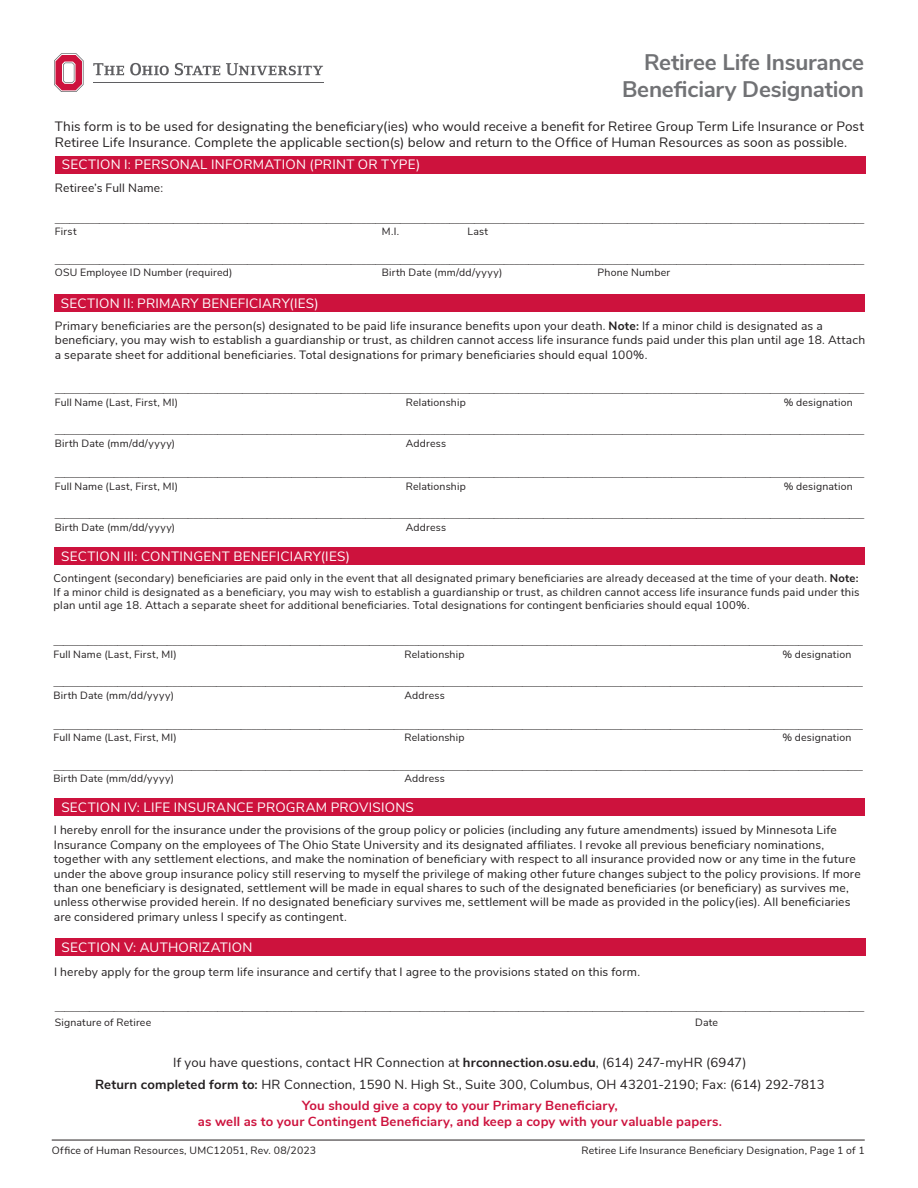
<style>
.page{position:relative;width:918px;height:1188px;background:#fff}
.page>*{position:absolute;margin:0;border:0;box-sizing:border-box;transform-origin:0 0}
.HR_form_title___________h1{font:700 22.5px "Buckeye Sans 2";letter-spacing:-.01em;color:#717275}
.blank_line{font:13.5px/16.2px "Buckeye Sans 2";letter-spacing:.01em;color:#231f20}
.blank_line-2{font:13.5px "Buckeye Sans 2";letter-spacing:.02em;color:#fff}
.footnote{font:13.2px "Buckeye Sans 2";letter-spacing:.01em;color:#231f20}
.footnote-2{font:700 13.2px/15.8px "Buckeye Sans 2";letter-spacing:.01em;color:#cd123d;text-align:center}
.blank_line-3{font:12px/14.4px "Buckeye Sans 2";letter-spacing:.015em;color:#231f20}
.blank_line-4{font:11.25px/13.5px "Buckeye Sans 2";letter-spacing:.015em;color:#231f20;text-align:justify}
.Body_Copy{font:10.5px "Buckeye Sans 2";letter-spacing:.02em;color:#231f20}
.under_line_label{font:10.5px "Buckeye Sans 2";letter-spacing:.02em;color:#231f20}
.blank_line-5{font:10.5px "Buckeye Sans 2";letter-spacing:.02em;color:#231f20}
.s1{font-weight:700}
</style>
<div class="page">
<hr style="left:52px;top:1140px;width:813px;height:1px;background:#231f20">
<div style="left:54px;top:294px;width:811px;height:18px;background:#cd123d"></div>
<hr style="left:93px;top:82px;width:231px;height:1px;background:#5f5f62">
<svg style="left:54px;top:53px;width:30px;height:39px"></svg>
<svg style="left:93px;top:63px;width:31px;height:12px"></svg>
<svg style="left:130px;top:63px;width:39px;height:12px"></svg>
<svg style="left:175px;top:63px;width:45px;height:12px"></svg>
<svg style="left:226px;top:63px;width:97px;height:12px"></svg>
<div style="left:54px;top:547px;width:811px;height:18px;background:#cd123d"></div>
<div style="left:54px;top:799px;width:811px;height:17px;background:#cd123d"></div>
<div style="left:55px;top:939px;width:810px;height:17px;background:#cd123d"></div>
<div style="left:55px;top:156px;width:811px;height:17px;background:#cd123d"></div>
<h1 class="HR_form_title___________h1" style="left:644px;top:48px;width:221px">Retiree Life Insurance</h1>
<h1 class="HR_form_title___________h1" style="left:622px;top:75px;width:244px">Beneficiary Designation</h1>
<p class="blank_line" style="left:55px;top:118px;width:811px">This form is to be used for designating the beneficiary(ies) who would receive a benefit for Retiree Group Term Life Insurance or Post<br>Retiree Life Insurance. Complete the applicable section(s) below and return to the Office of Human Resources as soon as possible.</p>
<p class="blank_line-2" style="left:62px;top:156px;width:360px">SECTION I: PERSONAL INFORMATION (PRINT OR TYPE)</p>
<p class="blank_line-3" style="left:55px;top:181px;width:110px">Retiree’s Full Name:</p>
<p class="Body_Copy" style="left:55px;top:213px;width:811px">____________________________________________________________________________________________________________________________________________________________________</p>
<p class="under_line_label" style="left:55px;top:225px;width:23px">First</p>
<p class="under_line_label" style="left:382px;top:225px;width:19px">M.I.</p>
<p class="under_line_label" style="left:467px;top:225px;width:22px">Last</p>
<p class="Body_Copy" style="left:55px;top:254px;width:811px">____________________________________________________________________________________________________________________________________________________________________</p>
<p class="under_line_label" style="left:55px;top:266px;width:179px">OSU Employee ID Number (required)</p>
<p class="under_line_label" style="left:382px;top:266px;width:122px">Birth Date (mm/dd/yyyy)</p>
<p class="under_line_label" style="left:598px;top:266px;width:74px">Phone Number</p>
<p class="blank_line-2" style="left:61px;top:295px;width:259px">SECTION II: PRIMARY BENEFICIARY(IES)</p>
<p class="blank_line-3" style="left:55px;top:319px;width:812px">Primary beneficiaries are the person(s) designated to be paid life insurance benefits upon your death. <span class="s1">Note:</span> If a minor child is designated as a beneficiary, you may wish to establish a guardianship or trust, as children cannot access life insurance funds paid under this plan until age 18. Attach a separate sheet for additional beneficiaries. Total designations for primary beneficiaries should equal 100%.</p>
<p class="Body_Copy" style="left:55px;top:383px;width:811px">____________________________________________________________________________________________________________________________________________________________________</p>
<p class="under_line_label" style="left:55px;top:396px;width:125px">Full Name (Last, First, MI)</p>
<p class="under_line_label" style="left:406px;top:396px;width:62px">Relationship</p>
<p class="under_line_label" style="left:784px;top:396px;width:70px">% designation</p>
<p class="Body_Copy" style="left:55px;top:424px;width:811px">____________________________________________________________________________________________________________________________________________________________________</p>
<p class="under_line_label" style="left:55px;top:437px;width:122px">Birth Date (mm/dd/yyyy)</p>
<p class="under_line_label" style="left:406px;top:437px;width:42px">Address</p>
<p class="Body_Copy" style="left:55px;top:467px;width:811px">____________________________________________________________________________________________________________________________________________________________________</p>
<p class="under_line_label" style="left:55px;top:480px;width:125px">Full Name (Last, First, MI)</p>
<p class="under_line_label" style="left:406px;top:480px;width:62px">Relationship</p>
<p class="under_line_label" style="left:784px;top:480px;width:70px">% designation</p>
<p class="Body_Copy" style="left:55px;top:508px;width:811px">____________________________________________________________________________________________________________________________________________________________________</p>
<p class="under_line_label" style="left:55px;top:521px;width:122px">Birth Date (mm/dd/yyyy)</p>
<p class="under_line_label" style="left:406px;top:521px;width:42px">Address</p>
<p class="blank_line-2" style="left:61px;top:548px;width:291px">SECTION III: CONTINGENT BENEFICIARY(IES)</p>
<p class="blank_line-4" style="left:54px;top:572px;width:807px">Contingent (secondary) beneficiaries are paid only in the event that all designated primary beneficiaries are already deceased at the time of your death. <span class="s1">Note:<br></span>If a minor child is designated as a beneficiary, you may wish to establish a guardianship or trust, as children cannot access life insurance funds paid under this plan until age 18. Attach a separate sheet for additional beneficiaries. Total designations for contingent benficiaries should equal 100%.</p>
<p class="Body_Copy" style="left:53px;top:635px;width:811px">____________________________________________________________________________________________________________________________________________________________________</p>
<p class="under_line_label" style="left:53px;top:648px;width:125px">Full Name (Last, First, MI)</p>
<p class="under_line_label" style="left:404px;top:648px;width:62px">Relationship</p>
<p class="under_line_label" style="left:782px;top:648px;width:70px">% designation</p>
<p class="Body_Copy" style="left:53px;top:676px;width:811px">____________________________________________________________________________________________________________________________________________________________________</p>
<p class="under_line_label" style="left:53px;top:689px;width:122px">Birth Date (mm/dd/yyyy)</p>
<p class="under_line_label" style="left:404px;top:689px;width:42px">Address</p>
<p class="Body_Copy" style="left:53px;top:719px;width:811px">____________________________________________________________________________________________________________________________________________________________________</p>
<p class="under_line_label" style="left:53px;top:731px;width:125px">Full Name (Last, First, MI)</p>
<p class="under_line_label" style="left:404px;top:731px;width:62px">Relationship</p>
<p class="under_line_label" style="left:782px;top:731px;width:70px">% designation</p>
<p class="Body_Copy" style="left:53px;top:760px;width:811px">____________________________________________________________________________________________________________________________________________________________________</p>
<p class="under_line_label" style="left:53px;top:772px;width:122px">Birth Date (mm/dd/yyyy)</p>
<p class="under_line_label" style="left:404px;top:772px;width:42px">Address</p>
<p class="blank_line-2" style="left:61px;top:799px;width:354px">SECTION IV: LIFE INSURANCE PROGRAM PROVISIONS</p>
<p class="blank_line-3" style="left:54px;top:823px;width:808px">I hereby enroll for the insurance under the provisions of the group policy or policies (including any future amendments) issued by Minnesota Life Insurance Company on the employees of The Ohio State University and its designated affiliates. I revoke all previous beneficiary nominations, together with any settlement elections, and make the nomination of beneficiary with respect to all insurance provided now or any time in the future under the above group insurance policy still reserving to myself the privilege of making other future changes subject to the policy provisions. If more than one beneficiary is designated, settlement will be made in equal shares to such of the designated beneficiaries (or beneficiary) as survives me, unless otherwise provided herein. If no designated beneficiary survives me, settlement will be made as provided in the policy(ies). All beneficiaries are considered primary unless I specify as contingent.</p>
<p class="blank_line-2" style="left:62px;top:939px;width:192px">SECTION V: AUTHORIZATION</p>
<p class="blank_line-3" style="left:54px;top:965px;width:588px">I hereby apply for the group term life insurance and certify that I agree to the provisions stated on this form.</p>
<p class="Body_Copy" style="left:55px;top:1001px;width:811px">____________________________________________________________________________________________________________________________________________________________________</p>
<p class="blank_line-5" style="left:55px;top:1016px;width:98px">Signature of Retiree</p>
<p class="blank_line-5" style="left:695px;top:1016px;width:24px">Date</p>
<p class="footnote" style="left:173px;top:1054px;width:575px">If you have questions, contact HR Connection at <span class="s1">hrconnection.osu.edu</span>, (614) 247-myHR (6947)</p>
<p class="footnote" style="left:95px;top:1076px;width:731px"><span class="s1">Return completed form to:</span> HR Connection, 1590 N. High St., Suite 300, Columbus, OH 43201-2190; Fax: (614) 292-7813</p>
<p class="footnote-2" style="left:198px;top:1098px;width:526px">You should give a copy to your Primary Beneficiary,<br>as well as to your Contingent Beneficiary, and keep a copy with your valuable papers.</p>
<p class="Body_Copy" style="left:52px;top:1144px;width:266px">Office of Human Resources, UMC12051, Rev. 08/2023</p>
<p class="Body_Copy" style="left:582px;top:1144px;width:285px">Retiree Life Insurance Beneficiary Designation, Page 1 of 1</p>
</div>
